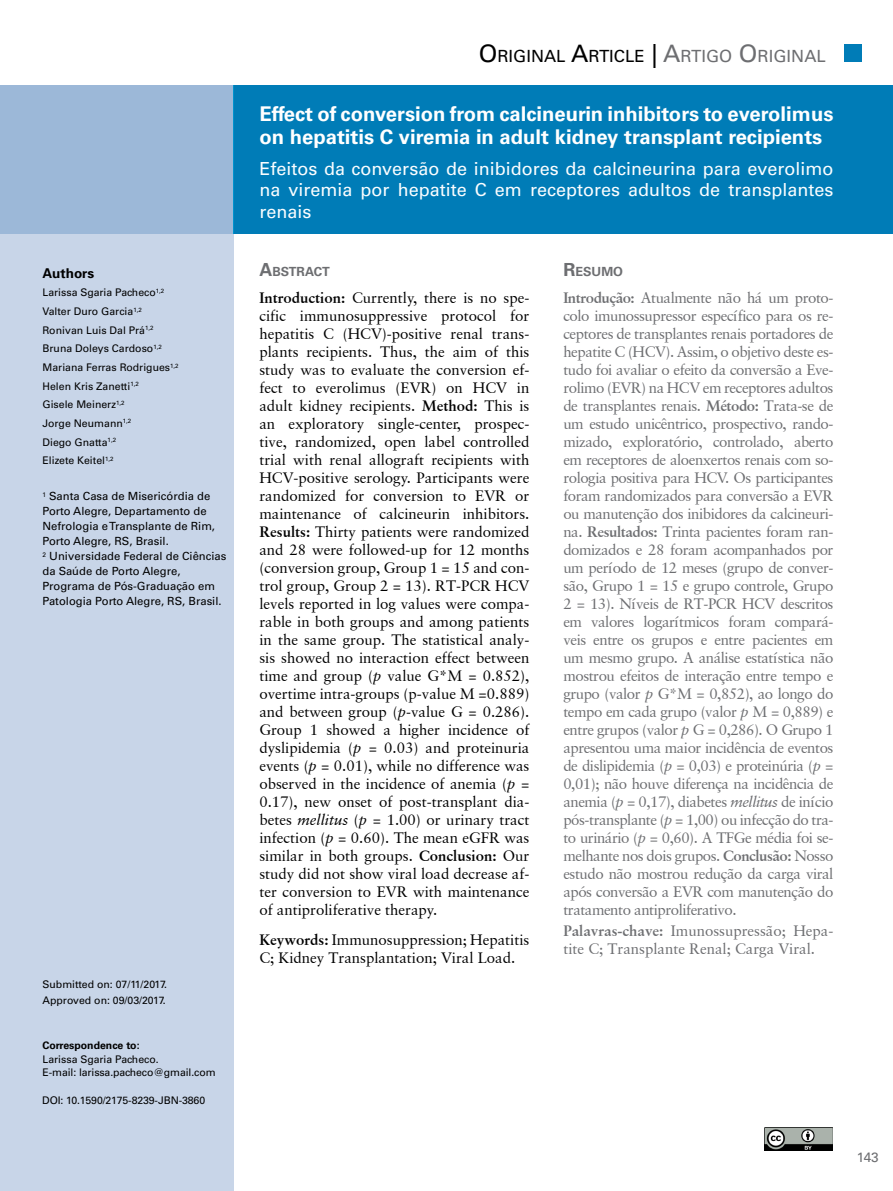
<style>
.page{position:relative;width:893px;height:1191px;background:#fff}
.page>*{position:absolute;margin:0;border:0;box-sizing:border-box;transform-origin:0 0}
.t1{font:700 20.25px/22.5px "Univers LT Std";color:#fff}
.t2{font:18px/21.6px "Univers LT Std";color:#fafdff;text-align:justify}
.t3{font:16.8px "Univers LT Std";color:#000}
.t4{font:15px/18px "Garamond Retrospective S Si";color:#6d6e71;text-align:justify}
.t5{font:15px/18px "Garamond Retrospective S Si";color:#000;text-align:justify}
.t6{font:13.5px "Univers 65 Bold";color:#000}
.t7{font:13.5px "Univers LT Std";color:#6d6e71}
.t8{font:700 12.6px "Univers LT Std";color:#6d6e71}
.t9{font:11.25px/15px "Univers LT Std";color:#000}
.t10{font:10.5px/18.6px "Univers LT Std";color:#000}
.t11{font:700 10.5px "Univers LT Std";color:#000}
.s1{font-size:24px}
.s2{font-size:24px;color:#6d6e71}
.s3{color:#6d6e71}
.s4{font-size:18px}
.s5{font-weight:700}
.s6{font-style:italic}
</style>
<div class="page">
<div style="left:0;top:234px;width:234px;height:957px;background:#c8d5e8"></div>
<div style="left:234px;top:85px;width:659px;height:149px;background:#007cb7"></div>
<div style="left:0;top:85px;width:234px;height:149px;background:#9cb8d8"></div>
<div style="left:844px;top:45px;width:17px;height:17px;background:#007cb7"></div>
<img style="left:764px;top:1127px;width:68px;height:23px">
<p class="t6" style="left:43px;top:265px;width:53px">Authors</p>
<p class="t10" style="left:43px;top:283px;width:138px">Larissa Sgaria Pacheco<sup>1,2<br></sup>Valter Duro Garcia<sup>1,2<br></sup>Ronivan Luis Dal Prá<sup>1,2<br></sup>Bruna Doleys Cardoso<sup>1,2<br></sup>Mariana Ferras Rodrigues<sup>1,2<br></sup>Helen Kris Zanetti<sup>1,2<br></sup>Gisele Meinerz<sup>1,2<br></sup>Jorge Neumann<sup>1,2<br></sup>Diego Gnatta<sup>1,2<br></sup>Elizete Keitel<sup>1,2</sup></p>
<p class="t9" style="left:43px;top:489px;width:185px"><sup>1</sup> Santa Casa de Misericórdia de<br>Porto Alegre, Departamento de<br>Nefrologia e Transplante de Rim,<br>Porto Alegre, RS, Brasil.<br><sup>2</sup> Universidade Federal de Ciências da Saúde de Porto Alegre,<br>Programa de Pós-Graduação em<br>Patologia Porto Alegre, RS, Brasil.</p>
<p class="t10" style="left:43px;top:977px;width:126px;line-height:15.6px">Submitted on: 07/11/2017.<br>Approved on: 09/03/2017.</p>
<p class="t11" style="left:43px;top:1039px;width:99px">Correspondence to:</p>
<p class="t10" style="left:43px;top:1052px;width:175px;line-height:13.5px">Larissa Sgaria Pacheco.<br>E-mail: larissa.pacheco@gmail.com</p>
<p class="t10" style="left:42px;top:1091px;width:164px">DOI: 10.1590/2175-8239-JBN-3860</p>
<p class="t3" style="left:479px;top:46px;width:349px"><span class="s1">O</span>RIGINAL <span class="s1">A</span>RTICLE <span class="s1">|</span> <span class="s2">A</span><span class="s3">RTIGO</span> <span class="s2">O</span><span class="s3">RIGINAL</span></p>
<h1 class="t1" style="left:259px;top:103px;width:576px">Effect of conversion from calcineurin inhibitors to everolimus on hepatitis C viremia in adult kidney transplant recipients</h1>
<p class="t2" style="left:259px;top:158px;width:575px">Efeitos da conversão de inibidores da calcineurina para everolimo na viremia por hepatite C em receptores adultos de transplantes renais</p>
<p class="t8" style="left:259px;top:264px;width:72px"><span class="s4">A</span>BSTRACT</p>
<p class="t5" style="left:259px;top:288px;width:272px"><span class="s5">Introduction:</span> Currently, there is no spe&shy;cific immunosuppressive protocol for hepatitis C (HCV)-positive renal trans&shy;plants recipients. Thus, the aim of this study was to evaluate the conversion ef&shy;fect to everolimus (EVR) on HCV in adult kidney recipients. <span class="s5">Method:</span> This is an exploratory single-center, prospec&shy;tive, randomized, open label controlled trial with renal allograft recipients with HCV-positive serology. Participants were randomized for conversion to EVR or maintenance of calcineurin inhibitors.<br><span class="s5">Results:</span> Thirty patients were randomized and 28 were followed-up for 12 months (conversion group, Group 1 = 15 and con&shy;trol group, Group 2 = 13). RT-PCR HCV levels reported in log values were compa&shy;rable in both groups and among patients in the same group. The statistical analy&shy;sis showed no interaction effect between time and group (<span class="s6">p</span> value G*M = 0.852), overtime intra-groups (p-value M =0.889) and between group (<span class="s6">p</span>-value G = 0.286).<br>Group 1 showed a higher incidence of dyslipidemia (<span class="s6">p</span> = 0.03) and proteinuria events (<span class="s6">p</span> = 0.01), while no difference was observed in the incidence of anemia (<span class="s6">p</span> = 0.17), new onset of post-transplant dia&shy;betes <span class="s6">mellitus</span> (<span class="s6">p</span> = 1.00) or urinary tract infection (<span class="s6">p</span> = 0.60). The mean eGFR was similar in both groups. <span class="s5">Conclusion:</span> Our study did not show viral load decrease af&shy;ter conversion to EVR with maintenance of antiproliferative therapy.</p>
<p class="t5" style="left:259px;top:930px;width:272px"><span class="s5">Keywords:</span> Immunosuppression; Hepatitis<br>C; Kidney Transplantation; Viral Load.</p>
<p class="t8" style="left:563px;top:264px;width:61px"><span class="s4">R</span>ESUMO</p>
<p class="t4" style="left:563px;top:288px;width:272px"><span class="s5">Introdução:</span> Atualmente não há um proto&shy;colo imunossupressor específico para os re&shy;ceptores de transplantes renais portadores de hepatite C (HCV). Assim, o objetivo deste es&shy;tudo foi avaliar o efeito da conversão a Eve&shy;rolimo (EVR) na HCV em receptores adultos de transplantes renais. <span class="s5">Método:</span> Trata-se de um estudo unicêntrico, prospectivo, rando&shy;mizado, exploratório, controlado, aberto em receptores de aloenxertos renais com so&shy;rologia positiva para HCV. Os participantes foram randomizados para conversão a EVR ou manutenção dos inibidores da calcineuri&shy;na. <span class="s5">Resultados:</span> Trinta pacientes foram ran&shy;domizados e 28 foram acompanhados por um período de 12 meses (grupo de conver&shy;são, Grupo 1 = 15 e grupo controle, Grupo 2 = 13). Níveis de RT-PCR HCV descritos em valores logarítmicos foram compará&shy;veis entre os grupos e entre pacientes em um mesmo grupo. A análise estatística não mostrou efeitos de interação entre tempo e grupo (valor <span class="s6">p</span> G*M = 0,852), ao longo do tempo em cada grupo (valor <span class="s6">p</span> M = 0,889) e entre grupos (valor <span class="s6">p</span> G = 0,286). O Grupo 1 apresentou uma maior incidência de eventos de dislipidemia (<span class="s6">p</span> = 0,03) e proteinúria (<span class="s6">p</span> = 0,01); não houve diferença na incidência de anemia (<span class="s6">p</span> = 0,17), diabetes <span class="s6">mellitus</span> de início pós-transplante (<span class="s6">p</span> = 1,00) ou infecção do tra&shy;to urinário (<span class="s6">p</span> = 0,60). A TFGe média foi se&shy;melhante nos dois grupos. <span class="s5">Conclusão:</span> Nosso estudo não mostrou redução da carga viral após conversão a EVR com manutenção do tratamento antiproliferativo.</p>
<p class="t4" style="left:563px;top:921px;width:272px"><span class="s5">Palavras-chave:</span> Imunossupressão; Hepa&shy;tite C; Transplante Renal; Carga Viral.</p>
<p class="t7" style="left:857px;top:1149px;width:24px">143</p>
</div>
